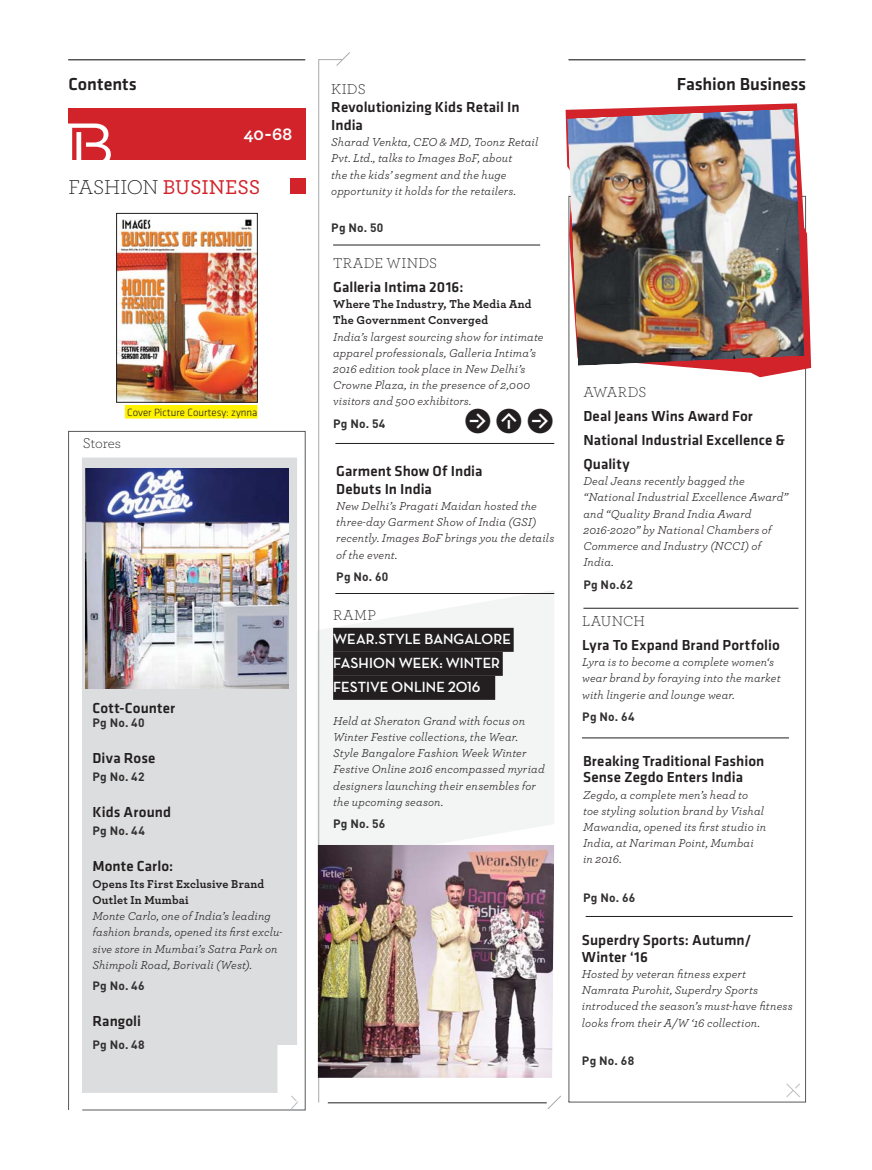
<style>
.page{position:relative;width:872px;height:1170px;background:#fff}
.page>*{position:absolute;margin:0;border:0;box-sizing:border-box;transform-origin:0 0}
.t1{font:36px "Klavika Arrows";color:#231f20}
.t2{font:500 21px "Archer";letter-spacing:-.005em;color:#d2232a}
.t3{font:500 18px "Klavika";color:#231f20}
.t4{font:700 18px "Archer";color:#fff}
.t5{font:500 15px/18px "Klavika";letter-spacing:.005em;color:#231f20}
.t6{font:700 15px/24px "Neutra Disp";color:#fff}
.t7{font:300 15px "Archer";letter-spacing:.02em;color:#231f20}
.t8{font:italic 12px/16.2px "Archer";letter-spacing:.01em;color:#231f20}
.t9{font:700 12px "DIN";letter-spacing:.02em;color:#323031}
.t10{font:700 12px/16.2px "Archer";letter-spacing:.015em;color:#231f20}
.t11{font:300 10.8px "Klavika";color:#231f20}
.s1{font-weight:300;color:#231f20}
.s2{font-family:"Klavika Light OSTF";font-weight:400}
</style>
<div class="page">
<svg style="left:68px;top:430px;width:238px;height:680px"></svg>
<svg style="left:317px;top:590px;width:237px;height:274px;fill:#f3f4f4"></svg>
<div style="left:68px;top:108px;width:237px;height:51px;background:#d2232a"></div>
<div style="left:82px;top:457px;width:215px;height:635px;background:#dcddde"></div>
<svg style="left:68px;top:123px;width:43px;height:37px"></svg>
<div style="left:333px;top:627px;width:180px;height:24px;background:#231f20"></div>
<div style="left:333px;top:651px;width:170px;height:24px;background:#231f20"></div>
<div style="left:333px;top:675px;width:162px;height:24px;background:#231f20"></div>
<div style="left:290px;top:178px;width:15px;height:16px;background:#d2232a"></div>
<hr style="left:68px;top:59px;width:237px;height:1px;background:#231f20">
<hr style="left:568px;top:59px;width:237px;height:1px;background:#231f20">
<hr style="left:333px;top:244px;width:207px;height:1px;background:#231f20">
<svg style="left:318px;top:52px;width:33px;height:1051px"></svg>
<svg style="left:290px;top:1094px;width:9px;height:15px"></svg>
<svg style="left:547px;top:1095px;width:14px;height:14px"></svg>
<svg style="left:786px;top:1083px;width:14px;height:14px"></svg>
<svg style="left:565px;top:103px;width:246px;height:274px"></svg>
<img style="left:567px;top:109px;width:237px;height:257px">
<div style="left:125px;top:405px;width:132px;height:13px;background:#fff200"></div>
<img style="left:118px;top:219px;width:138px;height:181px">
<div style="left:116px;top:213px;width:142px;height:189px;border:1px solid #231f20"></div>
<hr style="left:335px;top:443px;width:219px;height:1px;background:#231f20">
<hr style="left:583px;top:607px;width:215px;height:1px;background:#231f20">
<hr style="left:582px;top:737px;width:207px;height:1px;background:#231f20">
<hr style="left:328px;top:1102px;width:219px;height:1px;background:#231f20">
<img style="left:318px;top:844px;width:236px;height:233px">
<hr style="left:335px;top:593px;width:219px;height:1px;background:#231f20">
<hr style="left:585px;top:916px;width:207px;height:1px;background:#231f20">
<img style="left:85px;top:468px;width:204px;height:220px">
<h3 class="t3" style="left:69px;top:78px;width:70px">Contents</h3>
<h3 class="t3" style="left:677px;top:78px;width:131px">Fashion Business</h3>
<p class="t7" style="left:331px;top:83px;width:36px">KIDS</p>
<p class="t5" style="left:331px;top:99px;width:190px">Revolutionizing Kids Retail In<br>India</p>
<p class="t8" style="left:331px;top:135px;width:208px">Sharad Venkta, CEO &amp; MD, Toonz Retail Pvt. Ltd., talks to Images BoF, about<br>the the kids’ segment and the huge opportunity it holds for the retailers.</p>
<p class="t9" style="left:331px;top:221px;width:54px">Pg No. 50</p>
<h3 class="t4" style="left:243px;top:127px;width:50px">40-68</h3>
<h2 class="t2" style="left:69px;top:179px;width:193px"><span class="s1">FASHION</span> BUSINESS</h2>
<p class="t11" style="left:127px;top:408px;width:132px">Cover Picture Courtesy: <span class="s2">zynna</span></p>
<p class="t7" style="left:83px;top:437px;width:40px">Stores</p>
<p class="t5" style="left:92px;top:700px;width:84px">Cott-Counter</p>
<p class="t9" style="left:92px;top:716px;width:54px">Pg No. 40</p>
<p class="t5" style="left:92px;top:750px;width:64px">Diva Rose</p>
<p class="t9" style="left:92px;top:770px;width:54px">Pg No. 42</p>
<p class="t5" style="left:92px;top:804px;width:80px">Kids Around</p>
<p class="t9" style="left:92px;top:824px;width:54px">Pg No. 44</p>
<p class="t5" style="left:92px;top:858px;width:82px">Monte Carlo:</p>
<p class="t10" style="left:92px;top:876px;width:173px">Opens Its First Exclusive Brand<br>Outlet In Mumbai</p>
<p class="t8" style="left:92px;top:909px;width:191px">Monte Carlo, one of India’s leading fashion brands, opened its first exclu&shy;sive store in Mumbai’s Satra Park on Shimpoli Road, Borivali (West).</p>
<p class="t9" style="left:92px;top:979px;width:54px">Pg No. 46</p>
<p class="t5" style="left:92px;top:1013px;width:50px">Rangoli</p>
<p class="t9" style="left:92px;top:1037px;width:54px">Pg No. 48</p>
<p class="t7" style="left:333px;top:257px;width:105px">TRADE WINDS</p>
<p class="t5" style="left:333px;top:279px;width:132px">Galleria Intima 2016:</p>
<p class="t10" style="left:333px;top:297px;width:200px">Where The Industry, The Media And<br>The Government Converged</p>
<p class="t8" style="left:333px;top:330px;width:212px">India’s largest sourcing show for intimate apparel professionals, Galleria Intima’s 2016 edition took place in New Delhi’s Crowne Plaza, in the presence of 2,000 visitors and 500 exhibitors.</p>
<p class="t9" style="left:333px;top:417px;width:54px">Pg No. 54</p>
<h1 class="t1" style="left:464px;top:400px;width:92px">RWR</h1>
<p class="t5" style="left:336px;top:463px;width:148px">Garment Show Of India<br>Debuts In India</p>
<p class="t8" style="left:336px;top:499px;width:219px">New Delhi’s Pragati Maidan hosted the three-day Garment Show of India (GSI) recently. Images BoF brings you the details of the event.</p>
<p class="t9" style="left:336px;top:570px;width:54px">Pg No. 60</p>
<p class="t7" style="left:333px;top:609px;width:44px">RAMP</p>
<p class="t6" style="left:333px;top:629px;width:179px">WEAR.STYLE BANGALORE<br>FASHION WEEK: WINTER<br>FESTIVE ONLINE 2016</p>
<p class="t8" style="left:333px;top:713px;width:213px">Held at Sheraton Grand with focus on Winter Festive collections, the Wear.<br>Style Bangalore Fashion Week Winter Festive Online 2016 encompassed myriad designers launching their ensembles for the upcoming season.</p>
<p class="t9" style="left:333px;top:817px;width:54px">Pg No. 56</p>
<p class="t7" style="left:583px;top:386px;width:64px">AWARDS</p>
<p class="t5" style="left:583px;top:405px;width:203px;line-height:24px">Deal Jeans Wins Award For<br>National Industrial Excellence &amp;<br>Quality</p>
<p class="t8" style="left:583px;top:474px;width:206px">Deal Jeans recently bagged the “National Industrial Excellence Award” and “Quality Brand India Award<br>2016-2020” by National Chambers of<br>Commerce and Industry (NCCI) of<br>India.</p>
<p class="t9" style="left:583px;top:577px;width:51px">Pg No.62</p>
<p class="t7" style="left:582px;top:615px;width:64px">LAUNCH</p>
<p class="t5" style="left:582px;top:637px;width:199px">Lyra To Expand Brand Portfolio</p>
<p class="t8" style="left:582px;top:655px;width:200px">Lyra is to become a complete women‘s wear brand by foraying into the market with lingerie and lounge wear.</p>
<p class="t9" style="left:582px;top:709px;width:54px">Pg No. 64</p>
<p class="t5" style="left:583px;top:754px;width:183px;line-height:16.5px">Breaking Traditional Fashion<br>Sense Zegdo Enters India</p>
<p class="t8" style="left:583px;top:787px;width:184px">Zegdo, a complete men’s head to toe styling solution brand by Vishal<br>Mawandia, opened its first studio in<br>India, at Nariman Point, Mumbai in 2016.</p>
<p class="t9" style="left:583px;top:890px;width:54px">Pg No. 66</p>
<p class="t5" style="left:582px;top:933px;width:171px;line-height:16.5px">Superdry Sports: Autumn/<br>Winter ‘16</p>
<p class="t8" style="left:582px;top:967px;width:212px">Hosted by veteran fitness expert Namrata Purohit, Superdry Sports introduced the season’s must-have fitness looks from their A/W ‘16 collection.</p>
<p class="t9" style="left:582px;top:1054px;width:54px">Pg No. 68</p>
</div>
